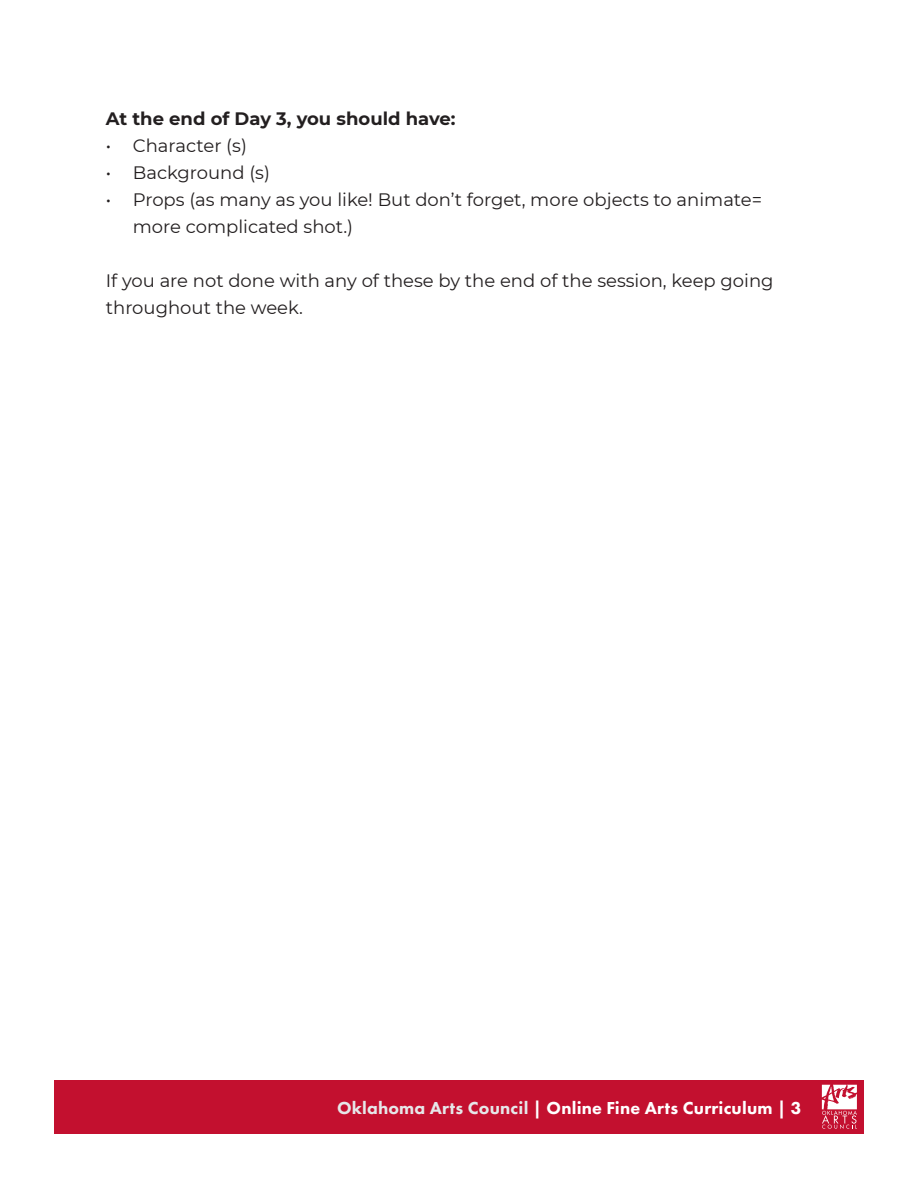
<style>
.page{position:relative;width:918px;height:1188px;background:#fff}
.page>*{position:absolute;margin:0;border:0;box-sizing:border-box;transform-origin:0 0}
.activities{font:18px/27px "Montserrat";color:#231f20}
.t1{font:800 18px "Futura PT";letter-spacing:.01em;color:#fff}
.activities-2{font:700 18px "Montserrat";color:#231f20}
.s1{color:#e6e7e9}
</style>
<div class="page">
<div style="left:54px;top:1080px;width:810px;height:54px;background:#c3102f"></div>
<svg style="left:822px;top:1085px;width:35px;height:44px"></svg>
<p class="activities-2" style="left:106px;top:106px;width:351px">At the end of Day 3, you should have:</p>
<p class="activities" style="left:106px;top:132px;width:143px">• Character (s)</p>
<p class="activities" style="left:106px;top:159px;width:166px">• Background (s)</p>
<p class="activities" style="left:133px;top:186px;width:631px;text-indent:-27px">• Props (as many as you like! But don’t forget, more objects to animate= more complicated shot.)</p>
<p class="activities" style="left:106px;top:267px;width:669px">If you are not done with any of these by the end of the session, keep going throughout the week.</p>
<p class="t1" style="left:337px;top:1097px;width:466px"><span class="s1">Oklahoma Arts Council</span> | Online Fine Arts Curriculum | 3</p>
</div>
